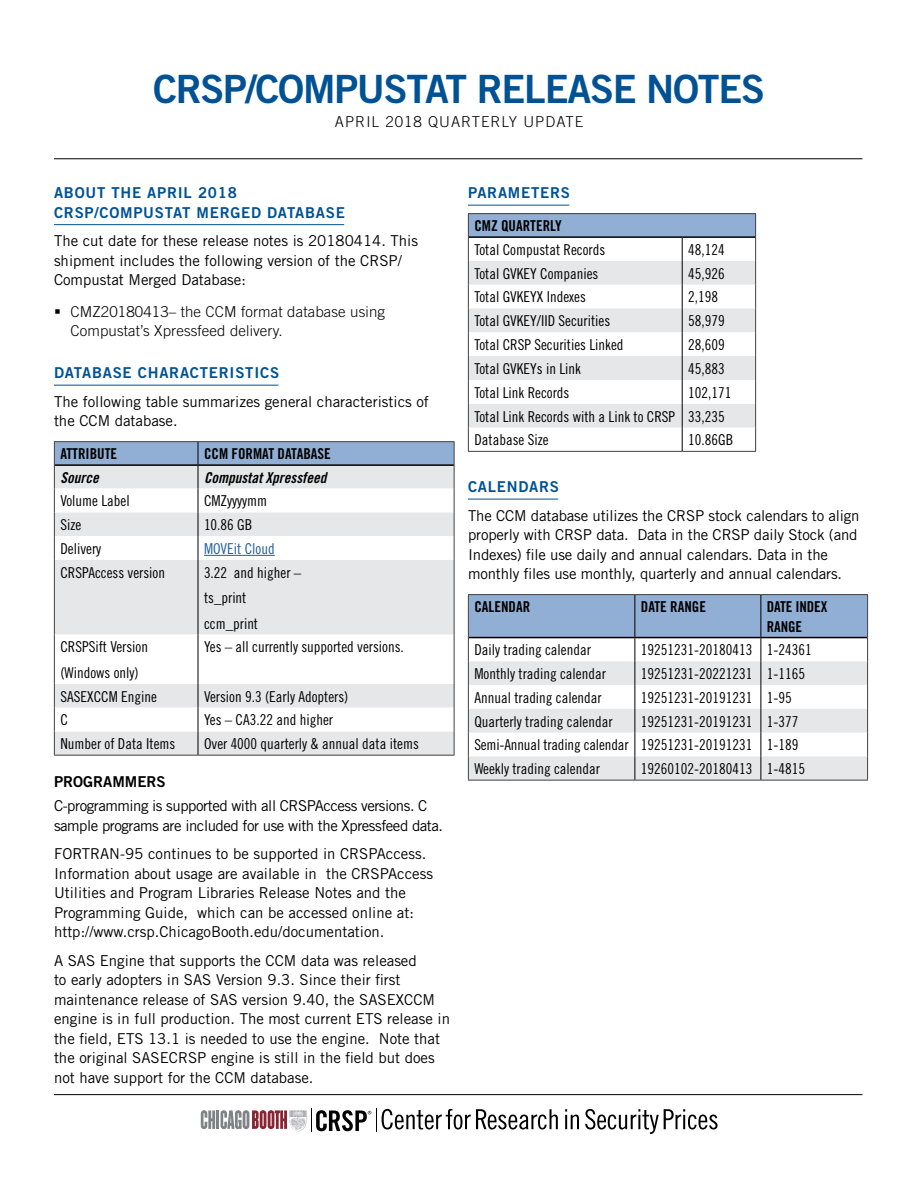
<style>
.page{position:relative;width:918px;height:1188px;background:#fff}
.page>*{position:absolute;margin:0;border:0;box-sizing:border-box;transform-origin:0 0}
.t1{font:39px "Trade Gothic Bold Two";letter-spacing:-.03em;color:#005294}
.t2{font:15px/19.5px "Trade Gothic";color:#000}
.t3{font:15px/23.7px "Trade Gothic Cond Eighteen";color:#000}
.t4{font:15px/19.5px "Trade Gothic";letter-spacing:-.03em;color:#000}
.t5{font:15px/19.5px "Trade Gothic Bold Two";letter-spacing:.05em;color:#005294}
.t6{font:15px/19.5px "Trade Gothic Bold Cond Twenty";color:#000}
.t7{font:300 15px/19.5px "Trade Gothic";letter-spacing:.01em;color:#000}
.t8{font:15px "Trade Gothic Bold Cond Twenty Obl";color:#000}
.t9{font:300 15px "Trade Gothic";letter-spacing:.07em;color:#000}
.t10{font:15px "Trade Gothic Cond Eighteen";color:#215e9e}
.t11{font:15px "Trade Gothic Bold Two";color:#000}
</style>
<div class="page">
<hr style="left:54px;top:158px;width:808px;height:1px;background:#000">
<hr style="left:54px;top:224px;width:290px;height:1px;background:#005294">
<hr style="left:54px;top:385px;width:224px;height:1px;background:#005294">
<svg style="left:55px;top:731px;width:399px;height:24px;fill:#e6e7e8"></svg>
<svg style="left:55px;top:560px;width:399px;height:171px;fill:#e6e7e8"></svg>
<hr style="left:54px;top:441px;width:144px;height:1px;background:#414042">
<hr style="left:198px;top:441px;width:256px;height:1px;background:#414042">
<hr style="left:54px;top:560px;width:1px;height:75px;background:#414042">
<hr style="left:454px;top:560px;width:1px;height:75px;background:#414042">
<hr style="left:54px;top:635px;width:1px;height:49px;background:#414042">
<hr style="left:454px;top:635px;width:1px;height:49px;background:#414042">
<svg style="left:54px;top:684px;width:1px;height:71px"></svg>
<svg style="left:454px;top:684px;width:1px;height:71px"></svg>
<hr style="left:54px;top:755px;width:144px;height:1px;background:#414042">
<hr style="left:198px;top:755px;width:256px;height:1px;background:#414042">
<svg style="left:54px;top:442px;width:401px;height:118px"></svg>
<hr style="left:198px;top:560px;width:1px;height:75px;background:#000">
<hr style="left:198px;top:635px;width:1px;height:49px;background:#000">
<svg style="left:198px;top:684px;width:1px;height:71px"></svg>
<hr style="left:55px;top:464px;width:143px;height:2px;background:#000">
<hr style="left:198px;top:464px;width:256px;height:2px;background:#000">
<hr style="left:204px;top:555px;width:71px;height:1px;background:#215e9e">
<hr style="left:468px;top:205px;width:101px;height:1px;background:#005294">
<hr style="left:468px;top:499px;width:90px;height:1px;background:#005294">
<div style="left:468px;top:214px;width:288px;height:23px;background:#91afd5"></div>
<svg style="left:469px;top:238px;width:286px;height:213px"></svg>
<svg style="left:469px;top:261px;width:286px;height:167px;fill:#e6e7e8"></svg>
<hr style="left:468px;top:213px;width:214px;height:1px;background:#414042">
<hr style="left:682px;top:213px;width:74px;height:1px;background:#414042">
<svg style="left:468px;top:214px;width:1px;height:237px"></svg>
<svg style="left:755px;top:214px;width:1px;height:237px"></svg>
<hr style="left:468px;top:451px;width:214px;height:1px;background:#414042">
<hr style="left:682px;top:451px;width:74px;height:1px;background:#414042">
<hr style="left:682px;top:236px;width:73px;height:2px;background:#000">
<svg style="left:682px;top:238px;width:1px;height:213px"></svg>
<hr style="left:469px;top:236px;width:213px;height:2px;background:#000">
<hr style="left:468px;top:594px;width:167px;height:1px;background:#414042">
<hr style="left:635px;top:594px;width:126px;height:1px;background:#414042">
<hr style="left:761px;top:594px;width:107px;height:1px;background:#414042">
<hr style="left:468px;top:780px;width:167px;height:1px;background:#414042">
<hr style="left:635px;top:780px;width:126px;height:1px;background:#414042">
<hr style="left:761px;top:780px;width:107px;height:1px;background:#414042">
<svg style="left:468px;top:595px;width:400px;height:185px"></svg>
<hr style="left:469px;top:637px;width:166px;height:1px;background:#000">
<hr style="left:635px;top:637px;width:126px;height:1px;background:#000">
<hr style="left:761px;top:637px;width:106px;height:1px;background:#000">
<hr style="left:54px;top:1094px;width:808px;height:1px;background:#000">
<svg style="left:565px;top:1109px;width:14px;height:20px"></svg>
<svg style="left:585px;top:1109px;width:133px;height:25px"></svg>
<svg style="left:201px;top:1110px;width:14px;height:19px"></svg>
<hr style="left:216px;top:1110px;width:3px;height:19px;background:#808285">
<svg style="left:221px;top:1109px;width:337px;height:23px"></svg>
<h1 class="t1" style="left:153px;top:65px;width:613px">CRSP/COMPUSTAT RELEASE NOTES</h1>
<p class="t9" style="left:335px;top:112px;width:240px">April 2018 Quarterly UPDATE</p>
<p class="t5" style="left:54px;top:183px;width:292px">ABOUT THE April 2018<br>CRSP/COMPUSTAT MERGED DATABASE</p>
<p class="t2" style="left:54px;top:231px;width:366px">The cut date for these release notes is 20180414. This shipment includes the following version of the CRSP/<br>Compustat Merged Database:</p>
<p class="t7" style="left:70px;top:302px;width:316px">CMZ20180413– the CCM format database using<br>Compustat’s Xpressfeed delivery.</p>
<p class="t5" style="left:54px;top:363px;width:227px">DATABASE CHARACTERI STI CS</p>
<p class="t2" style="left:54px;top:392px;width:376px">The following table summarizes general characteristics of the CCM database.</p>
<p class="t6" style="left:60px;top:444px;width:58px">ATTRIBUTE</p>
<p class="t6" style="left:204px;top:444px;width:128px">CCM FORMAT DATABASE</p>
<p class="t8" style="left:60px;top:468px;width:40px">Source</p>
<p class="t8" style="left:204px;top:468px;width:124px">Compustat Xpressfeed</p>
<p class="t3" style="left:60px;top:489px;width:71px">Volume Label</p>
<p class="t3" style="left:204px;top:489px;width:65px">CMZyyyymm</p>
<p class="t3" style="left:60px;top:513px;width:22px">Size</p>
<p class="t3" style="left:204px;top:513px;width:50px">10.86 GB</p>
<p class="t3" style="left:60px;top:537px;width:42px">Delivery</p>
<p class="t10" style="left:204px;top:540px;width:72px">MOVEit Cloud</p>
<p class="t3" style="left:60px;top:560px;width:106px">CRSPAccess version</p>
<p class="t3" style="left:204px;top:559px;width:99px;line-height:25.5px">3.22 and higher – ts_print ccm_print</p>
<p class="t3" style="left:60px;top:634px;width:89px;line-height:25.5px">CRSPSift Version (Windows only)</p>
<p class="t3" style="left:204px;top:635px;width:201px">Yes – all currently supported versions.</p>
<p class="t3" style="left:60px;top:684px;width:98px">SASEXCCM Engine</p>
<p class="t3" style="left:204px;top:684px;width:146px">Version 9.3 (Early Adopters)</p>
<p class="t3" style="left:60px;top:708px;width:9px">C</p>
<p class="t3" style="left:204px;top:708px;width:131px">Yes – CA3.22 and higher</p>
<p class="t3" style="left:60px;top:732px;width:116px">Number of Data Items</p>
<p class="t3" style="left:204px;top:732px;width:216px">Over 4000 quarterly &amp; annual data items</p>
<p class="t11" style="left:54px;top:772px;width:113px">PROGRAMMERS</p>
<p class="t4" style="left:54px;top:796px;width:391px">C-programming is supported with all CRSPAccess versions. C sample programs are included for use with the Xpressfeed data.</p>
<p class="t2" style="left:54px;top:844px;width:381px">FORTRAN-95 continues to be supported in CRSPAccess.<br>Information about usage are available in the CRSPAccess Utilities and Program Libraries Release Notes and the Programming Guide, which can be accessed online at: http://www.crsp.ChicagoBooth.edu/documentation.</p>
<p class="t2" style="left:54px;top:950px;width:398px">A SAS Engine that supports the CCM data was released<br>to early adopters in SAS Version 9.3. Since their first maintenance release of SAS version 9.40, the SASEXCCM engine is in full production. The most current ETS release in the field, ETS 13.1 is needed to use the engine. Note that the original SASECRSP engine is still in the field but does not have support for the CCM database.</p>
<p class="t5" style="left:468px;top:183px;width:104px">PARAMETERS</p>
<p class="t6" style="left:474px;top:216px;width:42px">CMZ QUARTER</p>
<p class="t6" style="left:550px;top:216px;width:13px">LY</p>
<p class="t3" style="left:474px;top:238px;width:132px">Total Compustat Records</p>
<p class="t3" style="left:688px;top:238px;width:38px">48,124</p>
<p class="t3" style="left:474px;top:261px;width:126px">Total GVKEY Companies</p>
<p class="t3" style="left:688px;top:261px;width:38px">45,926</p>
<p class="t3" style="left:474px;top:285px;width:113px">Total GVKEYX Indexes</p>
<p class="t3" style="left:688px;top:285px;width:31px">2,198</p>
<p class="t3" style="left:474px;top:309px;width:137px">Total GVKEY/IID Securities</p>
<p class="t3" style="left:688px;top:309px;width:38px">58,979</p>
<p class="t3" style="left:474px;top:333px;width:151px">Total CRSP Securities Linked</p>
<p class="t3" style="left:688px;top:333px;width:38px">28,609</p>
<p class="t3" style="left:474px;top:356px;width:108px">Total GVKEYs in Link</p>
<p class="t3" style="left:688px;top:356px;width:38px">45,883</p>
<p class="t3" style="left:474px;top:380px;width:96px">Total Link Records</p>
<p class="t3" style="left:474px;top:380px;width:259px;text-indent:214px">102,171<br>Total Link Records with a Link to CRSP 33,235<br>Database Size</p>
<p class="t3" style="left:688px;top:428px;width:46px">10.86GB</p>
<p class="t5" style="left:468px;top:477px;width:93px">CALENDARS</p>
<p class="t2" style="left:468px;top:505px;width:393px">The CCM database utilizes the CRSP stock calendars to align properly with CRSP data. Data in the CRSP daily Stock (and Indexes) file use daily and annual calendars. Data in the monthly files use monthly, quarterly and annual calendars.</p>
<p class="t6" style="left:474px;top:597px;width:57px">CALENDAR</p>
<p class="t6" style="left:641px;top:597px;width:67px">DATE RANGE</p>
<p class="t6" style="left:767px;top:597px;width:62px">DATE INDEX<br>RANGE</p>
<p class="t3" style="left:474px;top:638px;width:118px">Daily trading calendar</p>
<p class="t3" style="left:641px;top:638px;width:172px">19251231-20180413 1-24361</p>
<p class="t3" style="left:474px;top:662px;width:133px">Monthly trading calendar</p>
<p class="t3" style="left:641px;top:662px;width:166px">19251231-20221231 1-1165</p>
<p class="t3" style="left:474px;top:685px;width:129px">Annual trading calendar</p>
<p class="t3" style="left:641px;top:685px;width:152px">19251231-20191231 1-95</p>
<p class="t3" style="left:474px;top:709px;width:140px">Quarterly trading calendar</p>
<p class="t3" style="left:474px;top:709px;width:326px;text-align:justify;text-indent:166px">19251231-20191231 1-377<br>Semi-Annual trading calendar 19251231-20191231 1-189<br>Weekly trading calendar</p>
<p class="t3" style="left:641px;top:757px;width:166px">19260102-20180413 1-4815</p>
</div>
